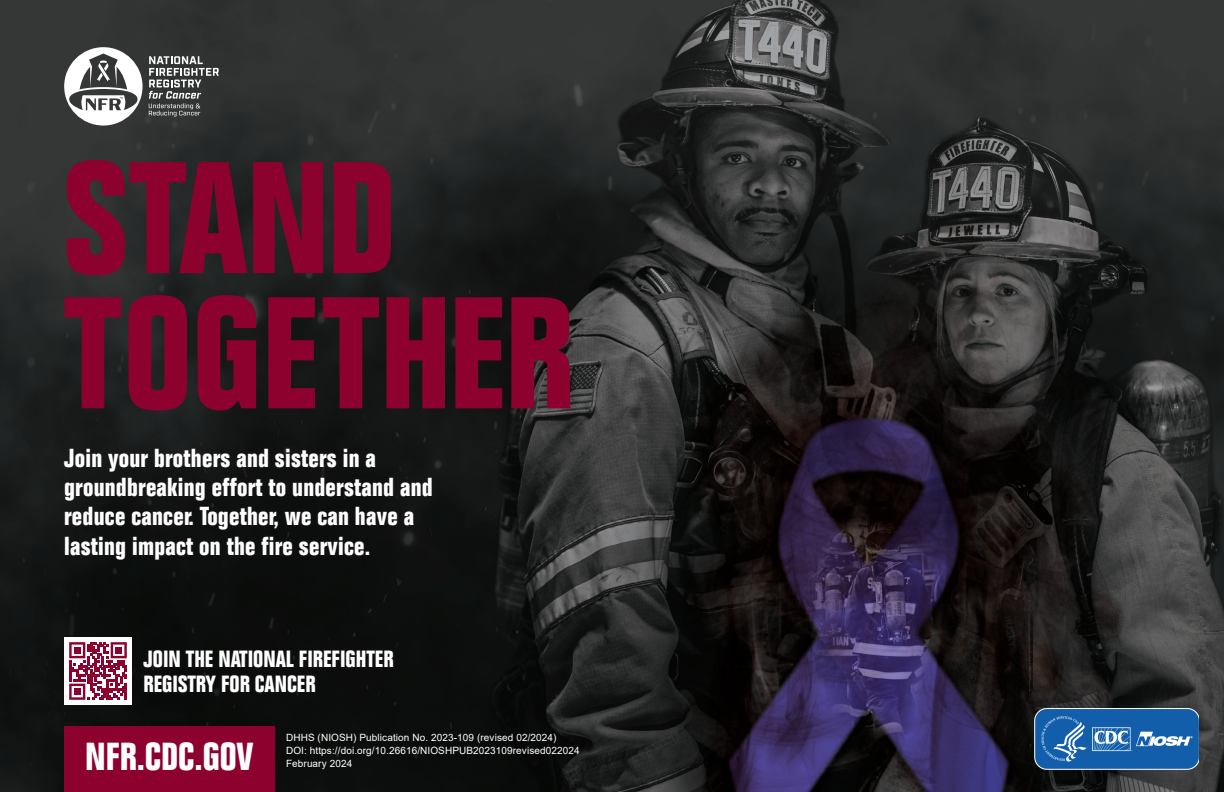
<style>
.page{position:relative;width:1224px;height:792px;background:#fff}
.page>*{position:absolute;margin:0;border:0;box-sizing:border-box;transform-origin:0 0}
.t1{font:700 condensed 155.6px/135.2px "Folio";color:#8d012f}
.t2{font:700 condensed 38.3px "Folio";color:#fff}
.t3{font:700 condensed 25.5px/29.3px "Folio";letter-spacing:.01em;color:#fff}
.t4{font:700 condensed 23px/24.9px "Folio";color:#fff}
.t5{font:10px/12.9px "Arial";letter-spacing:.01em;color:#fff}
</style>
<div class="page">
<img style="left:0;top:0;width:1224px;height:792px">
<div style="left:64px;top:727px;width:211px;height:65px;background:#8d012f"></div>
<img style="left:1034px;top:708px;width:165px;height:62px">
<svg style="left:149px;top:56px;width:70px;height:60px;background:#626363"></svg>
<svg style="left:64px;top:47px;width:79px;height:79px"></svg>
<div style="left:138px;top:645px;width:260px;height:52px;background:#0e0f0e"></div>
<div style="left:57px;top:441px;width:382px;height:125px;background:#111312"></div>
<div style="left:64px;top:637px;width:68px;height:68px;background:#fff"></div>
<svg style="left:69px;top:642px;width:58px;height:58px"></svg>
<div style="left:74px;top:647px;width:7px;height:7px;background:#8d012f"></div>
<div style="left:115px;top:647px;width:7px;height:7px;background:#8d012f"></div>
<div style="left:74px;top:688px;width:7px;height:7px;background:#8d012f"></div>
<p class="t1" style="left:64px;top:155px;width:511px">STAND<br>TOGETHER</p>
<p class="t3" style="left:64px;top:444px;width:370px">Join your brothers and sisters in a groundbreaking effort to understand and reduce cancer. Together, we can have a lasting impact on the fire service.</p>
<p class="t4" style="left:144px;top:647px;width:252px">JOIN THE NATIONAL FIREFIGHTER<br>REGISTRY FOR CANCER</p>
<h2 class="t2" style="left:85px;top:736px;width:170px">NFR.CDC.GOV</h2>
<p class="t5" style="left:286px;top:731px;width:295px">DHHS (NIOSH) Publication No. 2023-109 (revised 02/2024)<br>DOI: https://doi.org/10.26616/NIOSHPUB2023109revised022024<br>February 2024</p>
</div>
